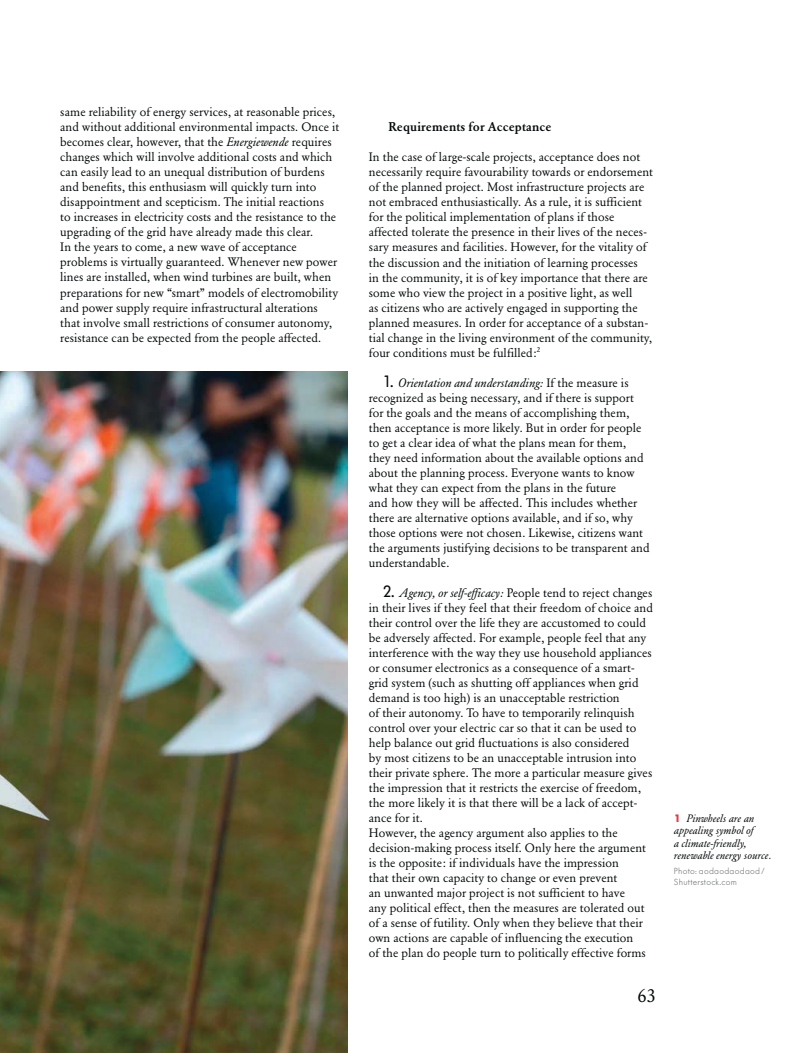
<style>
.page{position:relative;width:798px;height:1053px;background:#fff}
.page>*{position:absolute;margin:0;border:0;box-sizing:border-box;transform-origin:0 0}
.t1{font:18.75px "Garamond BQ";color:#040809}
.t2{font:500 12.5px "Garamond BQ";letter-spacing:.015em;color:#040809}
.t3{font:12.12px/15px "Garamond BQ";letter-spacing:.005em;color:#040809}
.t4{font:italic 10.62px/12.5px "Garamond BQ";letter-spacing:.01em;color:#040809}
.t5{font:300 8.75px/11.2px "Futura BQ";letter-spacing:.03em;color:#6d6f71}
.s1{font-style:italic}
.s2{font-family:"Futura BQ";font-size:16.25px}
.s3{font-family:"Futura BQ";font-weight:700;font-style:normal;color:#e03a44}
</style>
<div class="page">
<img style="left:0;top:371px;width:347px;height:681px">
<p class="t3" style="left:60px;top:106px;width:280px">same reliability of energy services, at reasonable prices, and without additional environmental impacts. Once it becomes clear, however, that the <span class="s1">Energiewende</span> requires changes which will involve additional costs and which can easily lead to an unequal distribution of burdens and benefits, this enthusiasm will quickly turn into disappointment and scepticism. The initial reactions<br>to increases in electricity costs and the resistance to the upgrading of the grid have already made this clear.<br>In the years to come, a new wave of acceptance problems is virtually guaranteed. Whenever new power lines are installed, when wind turbines are built, when preparations for new “smart” models of electromobility and power supply require infrastructural alterations that involve small restrictions of consumer autonomy, resistance can be expected from the people affected.</p>
<p class="t2" style="left:388px;top:122px;width:164px">Requirements for Acceptance</p>
<p class="t3" style="left:369px;top:151px;width:285px">In the case of large-scale projects, acceptance does not necessarily require favourability towards or endorsement of the planned project. Most infrastructure projects are not embraced enthusiastically. As a rule, it is sufficient for the political implementation of plans if those affected tolerate the presence in their lives of the neces&shy;sary measures and facilities. However, for the vitality of the discussion and the initiation of learning processes<br>in the community, it is of key importance that there are some who view the project in a positive light, as well<br>as citizens who are actively engaged in supporting the planned measures. In order for acceptance of a substan&shy;tial change in the living environment of the community, four conditions must be fulfilled:<sup>2</sup></p>
<p class="t3" style="left:368px;top:376px;width:282px;text-indent:14px"><span class="s2">1.</span> <span class="s1">Orientation and understanding:</span> If the measure is recognized as being necessary, and if there is support for the goals and the means of accomplishing them, then acceptance is more likely. But in order for people to get a clear idea of what the plans mean for them, they need information about the available options and about the planning process. Everyone wants to know what they can expect from the plans in the future<br>and how they will be affected. This includes whether there are alternative options available, and if so, why those options were not chosen. Likewise, citizens want the arguments justifying decisions to be transparent and understandable.</p>
<p class="t3" style="left:369px;top:586px;width:285px;text-indent:14px"><span class="s2">2.</span> <span class="s1">Agency, or self-efficacy:</span> People tend to reject changes in their lives if they feel that their freedom of choice and their control over the life they are accustomed to could be adversely affected. For example, people feel that any interference with the way they use household appliances or consumer electronics as a consequence of a smart&shy;grid system (such as shutting off appliances when grid demand is too high) is an unacceptable restriction<br>of their autonomy. To have to temporarily relinquish control over your electric car so that it can be used to help balance out grid fluctuations is also considered<br>by most citizens to be an unacceptable intrusion into their private sphere. The more a particular measure gives the impression that it restricts the exercise of freedom, the more likely it is that there will be a lack of accept&shy;ance for it.<br>However, the agency argument also applies to the decision-making process itself. Only here the argument is the opposite: if individuals have the impression<br>that their own capacity to change or even prevent<br>an unwanted major project is not sufficient to have<br>any political effect, then the measures are tolerated out of a sense of futility. Only when they believe that their own actions are capable of influencing the execution<br>of the plan do people turn to politically effective forms</p>
<h1 class="t1" style="left:637px;top:986px;width:20px">63</h1>
<p class="t4" style="left:673px;top:812px;width:99px"><span class="s3">1</span> Pinwheels are an appealing symbol of<br>a climate-friendly, renewable energy source.</p>
<p class="t5" style="left:673px;top:866px;width:92px">Photo: aodaodaodaod /<br>Shutterstock.com</p>
</div>
